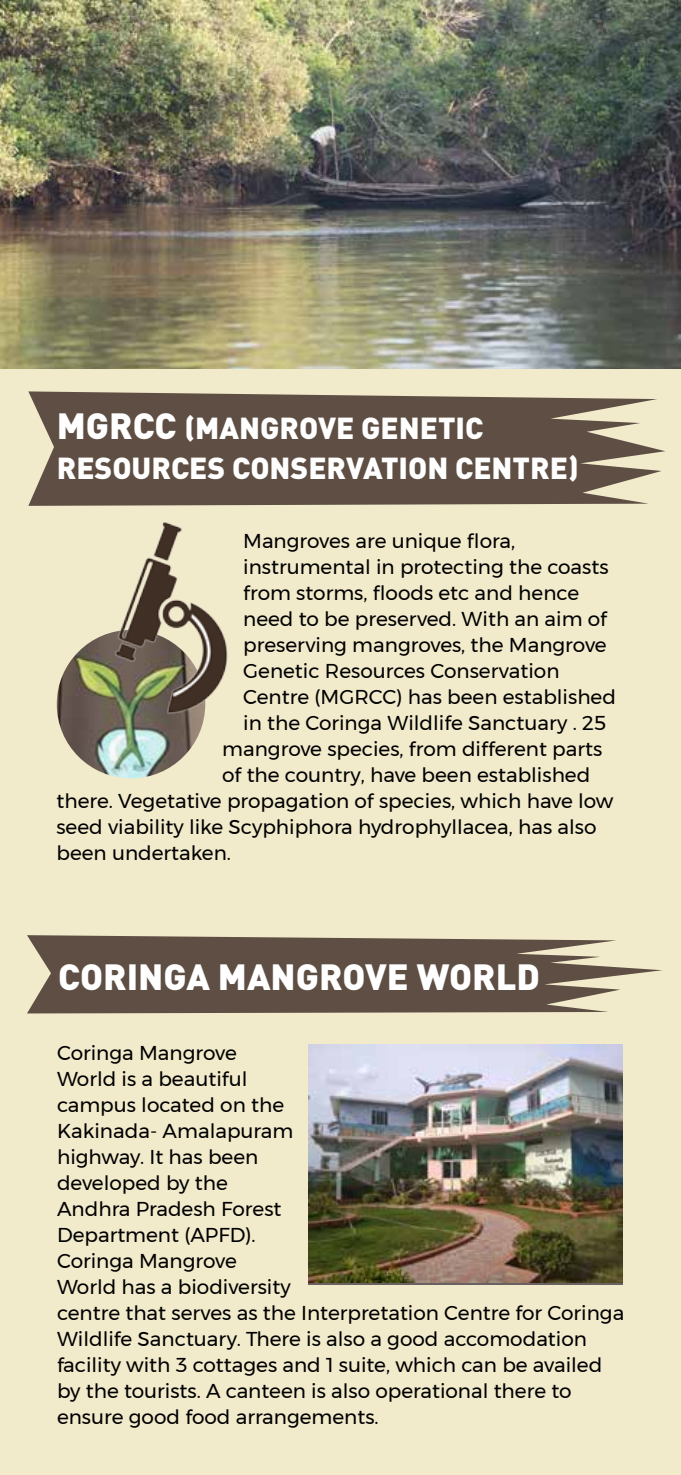
<style>
.page{position:relative;width:681px;height:1475px;background:#fff}
.page>*{position:absolute;margin:0;border:0;box-sizing:border-box;transform-origin:0 0}
.t1{font:900 36px "DIN";color:#fff}
.t2{font:900 30px/40px "DIN";color:#fff}
.t3{font:20px/26px "Montserrat";color:#000}
.s1{font-size:36px}
</style>
<div class="page">
<div style="left:0;top:15px;width:680px;height:1459px;background:#f1eacb"></div>
<img style="left:308px;top:1044px;width:314px;height:238px">
<img style="left:0;top:0;width:680px;height:369px">
<svg style="left:28px;top:391px;width:637px;height:115px;fill:#5e4e43"></svg>
<svg style="left:27px;top:935px;width:635px;height:78px;fill:#5e4e43"></svg>
<img style="left:57px;top:630px;width:148px;height:148px;border-radius:74px">
<img style="left:106px;top:522px;width:122px;height:201px">
<h2 class="t2" style="left:57px;top:406px;width:523px"><span class="s1">MGRCC</span> (MANGROVE GENETIC<br>RESOURCES CONSERVATION CENTRE)</h2>
<p class="t3" style="left:243px;top:527px;width:273px">Mangroves are unique flora,</p>
<p class="t3" style="left:243px;top:553px;width:367px">instrumental in protecting the coasts</p>
<p class="t3" style="left:243px;top:579px;width:337px">from storms, floods etc and hence</p>
<p class="t3" style="left:243px;top:605px;width:365px">need to be preserved. With an aim of</p>
<p class="t3" style="left:243px;top:631px;width:365px">preserving mangroves, the Mangrove</p>
<p class="t3" style="left:243px;top:657px;width:318px">Genetic Resources Conservation</p>
<p class="t3" style="left:243px;top:683px;width:374px">Centre (MGRCC) has been established</p>
<p class="t3" style="left:243px;top:709px;width:364px">in the Coringa Wildlife Sanctuary . 25</p>
<p class="t3" style="left:222px;top:735px;width:381px">mangrove species, from different parts</p>
<p class="t3" style="left:222px;top:761px;width:369px">of the country, have been established</p>
<p class="t3" style="left:56px;top:787px;width:558px">there. Vegetative propagation of species, which have low</p>
<p class="t3" style="left:56px;top:813px;width:541px">seed viability like Scyphiphora hydrophyllacea, has also</p>
<p class="t3" style="left:56px;top:839px;width:176px">been undertaken.</p>
<h1 class="t1" style="left:58px;top:952px;width:483px">CORINGA MANGROVE WORLD</h1>
<p class="t3" style="left:57px;top:1039px;width:568px">Coringa Mangrove<br>World is a beautiful<br>campus located on the<br>Kakinada- Amalapuram<br>highway. It has been<br>developed by the<br>Andhra Pradesh Forest<br>Department (APFD).<br>Coringa Mangrove<br>World has a biodiversity<br>centre that serves as the Interpretation Centre for Coringa<br>Wildlife Sanctuary. There is also a good accomodation facility with 3 cottages and 1 suite, which can be availed by the tourists. A canteen is also operational there to ensure good food arrangements.</p>
</div>
